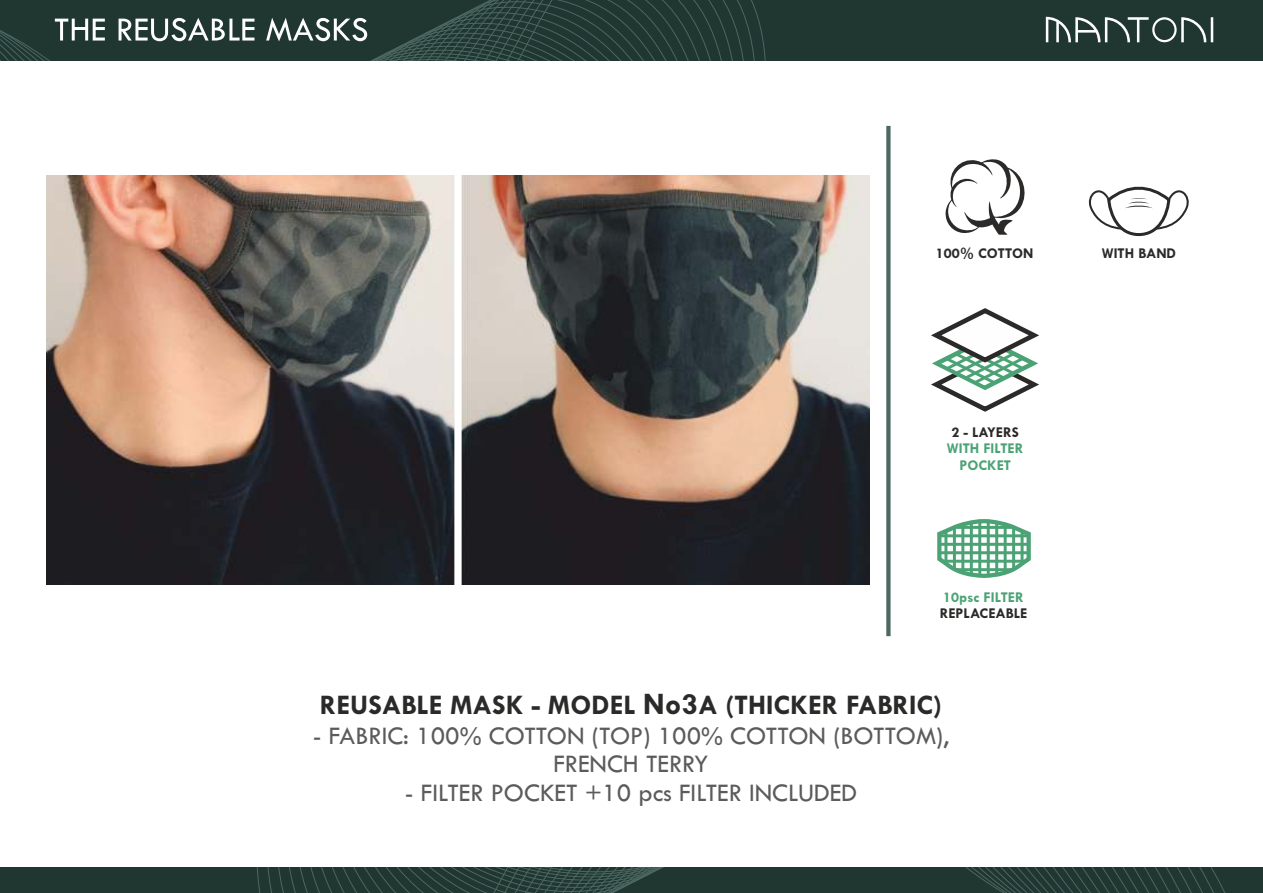
<style>
.page{position:relative;width:1263px;height:893px;background:#fff}
.page>*{position:absolute;margin:0;border:0;box-sizing:border-box;transform-origin:0 0}
.t1{font:700 28.5px "Tw Cen";color:#2b2a29}
.t2{font:26.25px/28.7px "Tw Cen";color:#5b5b5b;text-align:center}
.t3{font:700 15px "Tw Cen";color:#2b2a29}
.t4{font:700 15px/16.4px "Tw Cen";color:#4ba375;text-align:center}
.s1{font-size:31.5px}
</style>
<div class="page">
<svg style="left:931px;top:308px;width:108px;height:104px"></svg>
<svg style="left:0;top:868px;width:1263px;height:25px"></svg>
<svg style="left:0;top:0;width:1263px;height:61px"></svg>
<svg style="left:55px;top:18px;width:312px;height:23px"></svg>
<svg style="left:1046px;top:17px;width:167px;height:25px"></svg>
<svg style="left:886px;top:126px;width:4px;height:510px;fill:#4d6761"></svg>
<svg style="left:1088px;top:186px;width:101px;height:51px"></svg>
<svg style="left:945px;top:159px;width:80px;height:76px"></svg>
<svg style="left:937px;top:519px;width:94px;height:59px"></svg>
<img style="left:46px;top:176px;width:824px;height:408px">
<p class="t3" style="left:936px;top:248px;width:99px">100% COTTON</p>
<p class="t3" style="left:1102px;top:247px;width:76px">WITH BAND</p>
<p class="t3" style="left:951px;top:426px;width:69px">2 - LAYERS</p>
<p class="t4" style="left:947px;top:441px;width:78px">WITH FILTER<br>POCKET</p>
<p class="t4" style="left:943px;top:590px;width:82px">10psc FILTER</p>
<p class="t3" style="left:940px;top:607px;width:89px">REPLACEABLE</p>
<p class="t1" style="left:320px;top:694px;width:624px">REUSABLE MASK - MODEL <span class="s1">No3</span>A (THICKER FABRIC)</p>
<p class="t2" style="left:313px;top:723px;width:638px">- FABRIC: 100% COTTON (TOP) 100% COTTON (BOTTOM),<br>FRENCH TERRY</p>
<p class="t2" style="left:405px;top:780px;width:454px">- FILTER POCKET +10 pcs FILTER INCLUDED</p>
</div>
